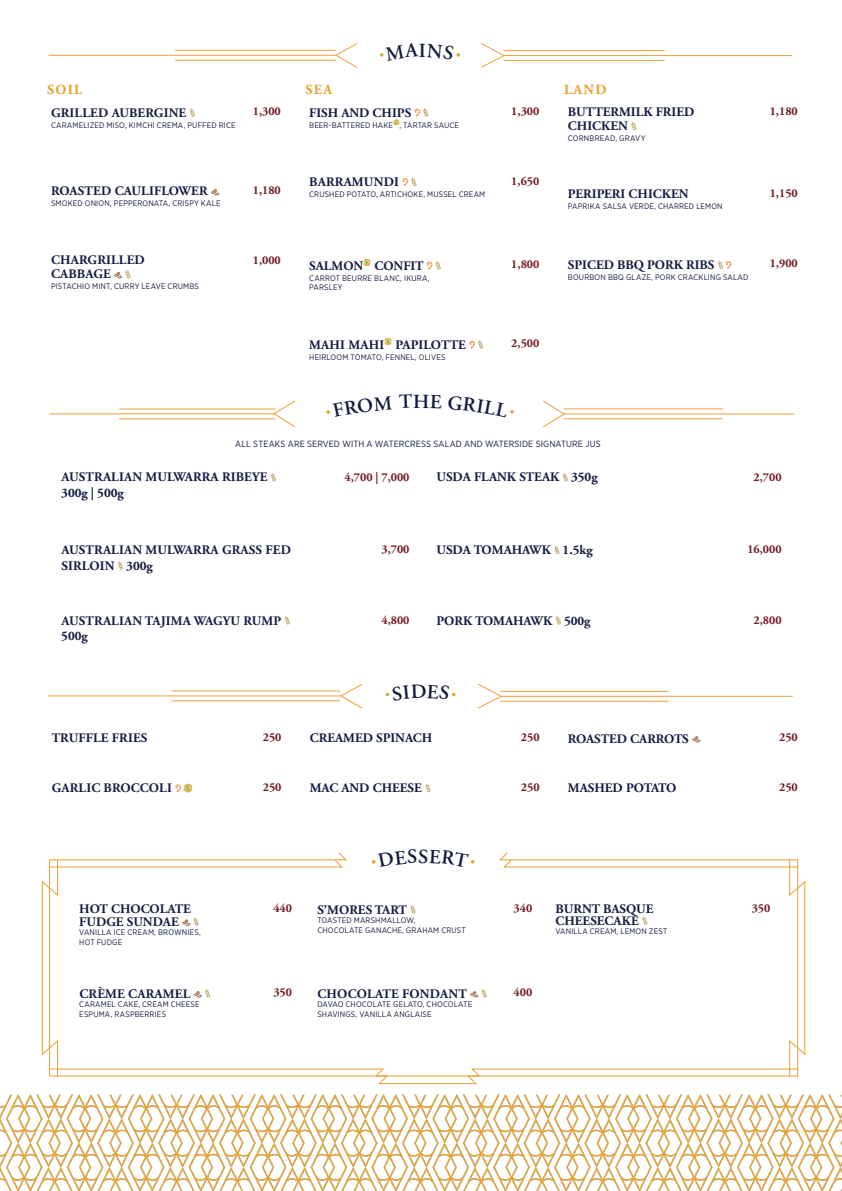
<style>
.page{position:relative;width:842px;height:1191px;background:#fff}
.page>*{position:absolute;margin:0;border:0;box-sizing:border-box;transform-origin:0 0}
.t1{font:600 20px "Adobe Garamond Pro";color:#131b41}
.t2{font:700 14px "Adobe Garamond Pro";letter-spacing:.09em;color:#eb9e28}
.t3{font:700 13px "Adobe Garamond Pro";color:#151b43}
.t4{font:700 12px "Adobe Garamond Pro";color:#731924}
.t5{font:9px "Gotham Narrow";letter-spacing:.015em;color:#151b43}
.t6{font:8px/9.6px "Gotham Narrow";letter-spacing:.02em;color:#151b43}
</style>
<div class="page">
<img style="left:0;top:1094px;width:842px;height:97px">
<hr style="left:49px;top:55px;width:287px;height:1px;background:#ec9f3f">
<svg style="left:334px;top:43px;width:24px;height:25px"></svg>
<hr style="left:175px;top:60px;width:161px;height:1px;background:#ec9f3f">
<hr style="left:175px;top:50px;width:161px;height:1px;background:#ec9f3f">
<hr style="left:49px;top:413px;width:226px;height:1px;background:#ec9f3f">
<svg style="left:272px;top:400px;width:24px;height:28px"></svg>
<hr style="left:119px;top:418px;width:156px;height:1px;background:#ec9f3f">
<hr style="left:119px;top:408px;width:156px;height:1px;background:#ec9f3f">
<hr style="left:500px;top:696px;width:293px;height:1px;background:#ec9f3f">
<svg style="left:478px;top:683px;width:25px;height:26px"></svg>
<hr style="left:500px;top:701px;width:168px;height:1px;background:#ec9f3f">
<hr style="left:500px;top:691px;width:168px;height:1px;background:#ec9f3f">
<hr style="left:564px;top:413px;width:230px;height:1px;background:#ec9f3f">
<svg style="left:543px;top:400px;width:23px;height:28px"></svg>
<hr style="left:564px;top:418px;width:159px;height:1px;background:#ec9f3f">
<hr style="left:564px;top:408px;width:159px;height:1px;background:#ec9f3f">
<hr style="left:48px;top:695px;width:293px;height:1px;background:#ec9f3f">
<hr style="left:171px;top:700px;width:169px;height:1px;background:#ec9f3f">
<hr style="left:171px;top:690px;width:169px;height:1px;background:#ec9f3f">
<svg style="left:339px;top:683px;width:24px;height:26px"></svg>
<hr style="left:504px;top:55px;width:288px;height:1px;background:#ec9f3f">
<hr style="left:504px;top:60px;width:161px;height:1px;background:#ec9f3f">
<hr style="left:504px;top:50px;width:161px;height:1px;background:#ec9f3f">
<svg style="left:481px;top:43px;width:25px;height:25px"></svg>
<svg style="left:190px;top:108px;width:5px;height:9px"></svg>
<svg style="left:211px;top:189px;width:8px;height:6px"></svg>
<svg style="left:114px;top:270px;width:17px;height:8px"></svg>
<svg style="left:631px;top:122px;width:5px;height:8px"></svg>
<svg style="left:717px;top:260px;width:15px;height:9px"></svg>
<svg style="left:414px;top:108px;width:14px;height:9px"></svg>
<svg style="left:393px;top:120px;width:6px;height:5px"></svg>
<svg style="left:402px;top:178px;width:14px;height:8px"></svg>
<svg style="left:363px;top:259px;width:8px;height:7px"></svg>
<svg style="left:427px;top:261px;width:14px;height:9px"></svg>
<svg style="left:384px;top:338px;width:8px;height:7px"></svg>
<svg style="left:469px;top:340px;width:14px;height:9px"></svg>
<svg style="left:271px;top:473px;width:5px;height:8px"></svg>
<svg style="left:118px;top:561px;width:5px;height:9px"></svg>
<svg style="left:284px;top:616px;width:6px;height:8px"></svg>
<svg style="left:562px;top:473px;width:6px;height:8px"></svg>
<svg style="left:554px;top:546px;width:6px;height:8px"></svg>
<svg style="left:555px;top:616px;width:6px;height:8px"></svg>
<svg style="left:175px;top:783px;width:18px;height:9px"></svg>
<svg style="left:425px;top:784px;width:6px;height:8px"></svg>
<svg style="left:692px;top:736px;width:9px;height:6px"></svg>
<svg style="left:41px;top:852px;width:765px;height:225px"></svg>
<svg style="left:386px;top:692px;width:69px;height:5px"></svg>
<svg style="left:380px;top:53px;width:4px;height:4px"></svg>
<svg style="left:456px;top:53px;width:4px;height:4px"></svg>
<svg style="left:326px;top:410px;width:4px;height:4px"></svg>
<svg style="left:510px;top:410px;width:4px;height:4px"></svg>
<p class="t1" style="left:419px;top:39px;width:9px">I</p>
<p class="t2" style="left:47px;top:81px;width:37px">SOIL</p>
<p class="t2" style="left:306px;top:81px;width:28px">SEA</p>
<p class="t2" style="left:564px;top:81px;width:44px">LAND</p>
<p class="t3" style="left:51px;top:105px;width:137px">GRILLED AUBERGINE</p>
<p class="t6" style="left:51px;top:120px;width:186px">CARAMELIZED MISO, KIMCHI CREMA, PUFFED RICE</p>
<p class="t4" style="left:253px;top:105px;width:30px">1,300</p>
<p class="t3" style="left:309px;top:105px;width:104px">FISH AND CHIPS</p>
<p class="t6" style="left:309px;top:120px;width:151px">BEER-BATTERED HAKE , TARTAR SAUCE</p>
<p class="t4" style="left:511px;top:104px;width:30px">1,300</p>
<p class="t3" style="left:568px;top:104px;width:128px">BUTTERMILK FRIED</p>
<p class="t3" style="left:568px;top:118px;width:61px">CHICKEN</p>
<p class="t6" style="left:568px;top:133px;width:79px">CORNBREAD, GRAVY</p>
<p class="t3" style="left:51px;top:184px;width:158px">ROASTED CAULIFLOWER</p>
<p class="t6" style="left:51px;top:199px;width:171px">SMOKED ONION, PEPPERONATA, CRISPY KALE</p>
<p class="t4" style="left:253px;top:183px;width:30px">1,180</p>
<p class="t3" style="left:309px;top:174px;width:91px">BARRAMUNDI</p>
<p class="t6" style="left:309px;top:189px;width:177px">CRUSHED POTATO, ARTICHOKE, MUSSEL CREAM</p>
<p class="t4" style="left:511px;top:174px;width:30px">1,650</p>
<p class="t3" style="left:568px;top:186px;width:122px">PERIPERI CHICKEN</p>
<p class="t6" style="left:568px;top:201px;width:156px">PAPRIKA SALSA VERDE, CHARRED LEMON</p>
<p class="t3" style="left:51px;top:253px;width:95px">CHARGRILLED</p>
<p class="t3" style="left:51px;top:267px;width:61px">CABBAGE</p>
<p class="t6" style="left:51px;top:281px;width:149px">PISTACHIO MINT, CURRY LEAVE CRUMBS</p>
<p class="t4" style="left:253px;top:253px;width:30px">1,000</p>
<p class="t3" style="left:309px;top:258px;width:116px">SALMON CONFIT</p>
<p class="t6" style="left:309px;top:273px;width:122px">CARROT BEURRE BLANC, IKURA,</p>
<p class="t6" style="left:309px;top:282px;width:35px">PARSLEY</p>
<p class="t4" style="left:511px;top:257px;width:30px">1,800</p>
<p class="t3" style="left:568px;top:257px;width:148px">SPICED BBQ PORK RIBS</p>
<p class="t6" style="left:568px;top:272px;width:182px">BOURBON BBQ GLAZE, PORK CRACKLING SALAD</p>
<p class="t3" style="left:309px;top:337px;width:158px">MAHI MAHI PAPILOTTE</p>
<p class="t6" style="left:309px;top:352px;width:138px">HEIRLOOM TOMATO, FENNEL, OLIVES</p>
<p class="t4" style="left:511px;top:336px;width:30px">2,500</p>
<p class="t1" style="left:413px;top:390px;width:18px">H</p>
<p class="t5" style="left:235px;top:438px;width:367px">ALL STEAKS ARE SERVED WITH A WATERCRESS SALAD AND WATERSIDE SIGNATURE JUS</p>
<p class="t4" style="left:770px;top:105px;width:30px">1,180</p>
<p class="t4" style="left:770px;top:186px;width:30px">1,150</p>
<p class="t4" style="left:770px;top:257px;width:30px">1,900</p>
<p class="t3" style="left:61px;top:470px;width:207px">AUSTRALIAN MULWARRA RIBEYE</p>
<p class="t3" style="left:61px;top:485px;width:64px">300g | 500g</p>
<p class="t4" style="left:345px;top:470px;width:66px">4,700 | 7,000</p>
<p class="t3" style="left:436px;top:470px;width:163px">USDA FLANK STEAK 350g</p>
<p class="t4" style="left:754px;top:470px;width:30px">2,700</p>
<p class="t3" style="left:61px;top:542px;width:231px">AUSTRALIAN MULWARRA GRASS FED</p>
<p class="t3" style="left:61px;top:558px;width:93px">SIRLOIN 300g</p>
<p class="t4" style="left:381px;top:542px;width:30px">3,700</p>
<p class="t3" style="left:436px;top:542px;width:158px">USDA TOMAHAWK 1.5kg</p>
<p class="t4" style="left:747px;top:542px;width:36px">16,000</p>
<p class="t3" style="left:61px;top:613px;width:221px">AUSTRALIAN TAJIMA WAGYU RUMP</p>
<p class="t3" style="left:61px;top:628px;width:28px">500g</p>
<p class="t4" style="left:381px;top:613px;width:30px">4,800</p>
<p class="t3" style="left:436px;top:613px;width:156px">PORK TOMAHAWK 500g</p>
<p class="t4" style="left:754px;top:613px;width:30px">2,800</p>
<p class="t3" style="left:52px;top:730px;width:97px">TRUFFLE FRIES</p>
<p class="t4" style="left:263px;top:730px;width:20px">250</p>
<p class="t3" style="left:52px;top:780px;width:122px">GARLIC BROCCOLI</p>
<p class="t4" style="left:263px;top:780px;width:20px">250</p>
<p class="t3" style="left:310px;top:730px;width:124px">CREAMED SPINACH</p>
<p class="t4" style="left:521px;top:730px;width:20px">250</p>
<p class="t3" style="left:310px;top:780px;width:114px">MAC AND CHEESE</p>
<p class="t4" style="left:521px;top:780px;width:20px">250</p>
<p class="t3" style="left:568px;top:731px;width:122px">ROASTED CARROTS</p>
<p class="t4" style="left:779px;top:730px;width:20px">250</p>
<p class="t3" style="left:568px;top:780px;width:110px">MASHED POTATO</p>
<p class="t4" style="left:779px;top:780px;width:20px">250</p>
<p class="t3" style="left:79px;top:901px;width:113px">HOT CHOCOLATE</p>
<p class="t3" style="left:79px;top:914px;width:101px">FUDGE SUNDAE</p>
<p class="t6" style="left:79px;top:927px;width:123px">VANILLA ICE CREAM, BROWNIES,</p>
<p class="t6" style="left:79px;top:937px;width:45px">HOT FUDGE</p>
<p class="t3" style="left:79px;top:985px;width:112px">CRÈME CARAMEL</p>
<p class="t6" style="left:79px;top:999px;width:122px">CARAMEL CAKE, CREAM CHEESE</p>
<p class="t6" style="left:79px;top:1009px;width:88px">ESPUMA, RASPBERRIES</p>
<p class="t4" style="left:273px;top:901px;width:20px">440</p>
<p class="t4" style="left:273px;top:985px;width:20px">350</p>
<p class="t1" style="left:418px;top:844px;width:12px">S</p>
<p class="t3" style="left:317px;top:902px;width:91px">S’MORES TART</p>
<p class="t6" style="left:317px;top:915px;width:100px">TOASTED MARSHMALLOW,</p>
<p class="t6" style="left:317px;top:925px;width:150px">CHOCOLATE GANACHE, GRAHAM CRUST</p>
<p class="t3" style="left:317px;top:985px;width:151px">CHOCOLATE FONDANT</p>
<p class="t6" style="left:317px;top:999px;width:156px">DAVAO CHOCOLATE GELATO, CHOCOLATE<br>SHAVINGS, VANILLA ANGLAISE</p>
<p class="t4" style="left:514px;top:901px;width:20px">340</p>
<p class="t4" style="left:514px;top:985px;width:20px">400</p>
<p class="t3" style="left:555px;top:901px;width:99px">BURNT BASQUE</p>
<p class="t3" style="left:555px;top:913px;width:85px">CHEESECAKE</p>
<p class="t6" style="left:555px;top:926px;width:113px">VANILLA CREAM, LEMON ZEST</p>
<p class="t4" style="left:752px;top:901px;width:20px">350</p>
</div>
